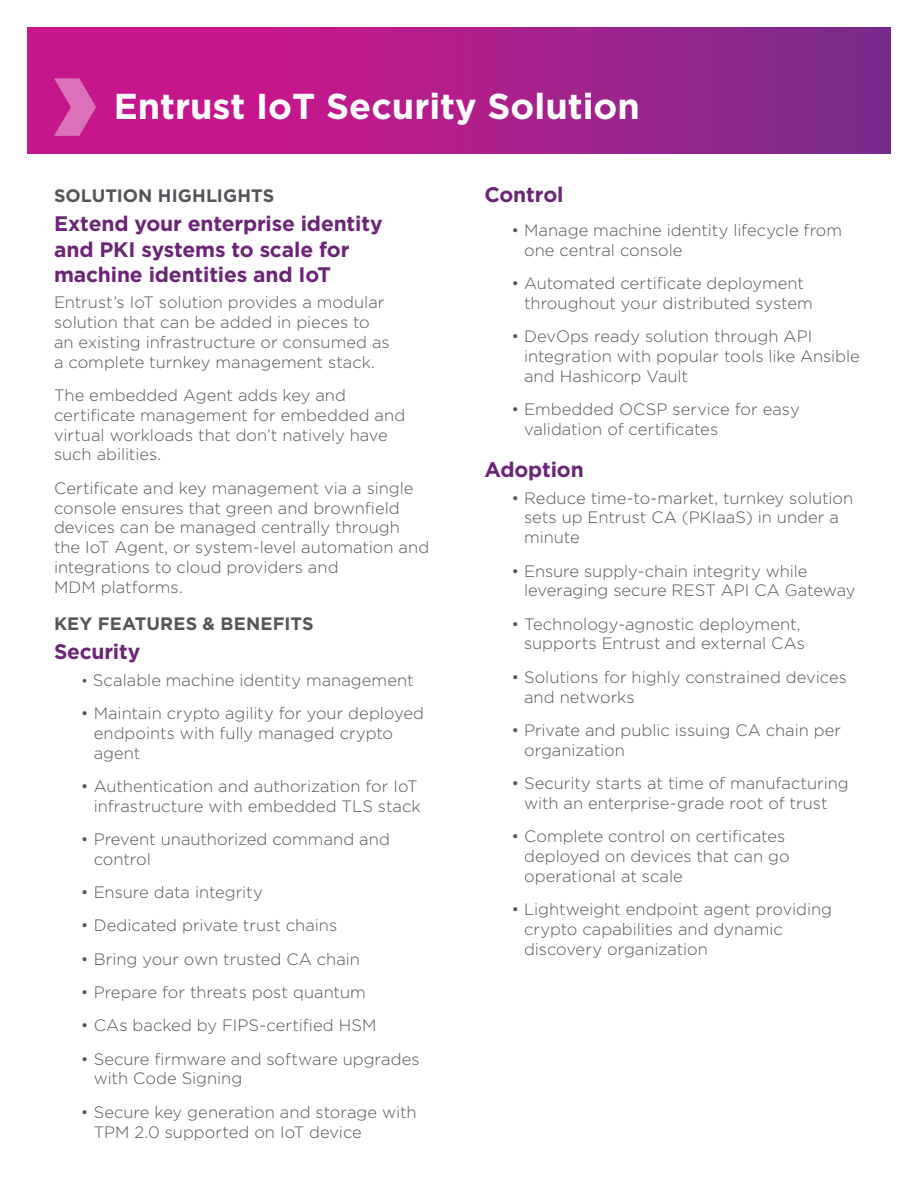
<style>
.page{position:relative;width:918px;height:1188px;background:#fff}
.page>*{position:absolute;margin:0;border:0;box-sizing:border-box;transform-origin:0 0}
._1_Title{font:700 36px "Gotham";color:#fff}
._1_Header{font:700 21px/25.2px "Gotham";letter-spacing:-.01em;color:#6c2476}
._4_Body_Text{font:700 21px "Gotham";letter-spacing:-.01em;color:#6c2476}
._1_Header-2{font:700 18px "Gotham";letter-spacing:.005em;color:#54555a}
._4_Body_Text-2{font:300 16.5px/19.8px "Gotham";color:#54555a}
.s1{font-size:15px}
</style>
<div class="page">
<svg style="left:27px;top:27px;width:864px;height:126px;background:#aa1e8b"></svg>
<svg style="left:54px;top:78px;width:42px;height:58px;background:#d24ca6"></svg>
<p class="_1_Title" style="left:114px;top:82px;width:528px">Entrust IoT Security Solution</p>
<p class="_1_Header-2" style="left:54px;top:184px;width:222px">SOLUTION HIGHLIGHTS</p>
<p class="_1_Header" style="left:54px;top:211px;width:330px">Extend your enterprise identity and PKI systems to scale for machine identities and IoT</p>
<p class="_4_Body_Text-2" style="left:54px;top:292px;width:337px">Entrust’s IoT solution provides a modular solution that can be added in pieces to an existing infrastructure or consumed as a complete turnkey management stack.</p>
<p class="_4_Body_Text-2" style="left:54px;top:385px;width:353px">The embedded Agent adds key and certificate management for embedded and virtual workloads that don’t natively have such abilities.</p>
<p class="_4_Body_Text-2" style="left:54px;top:478px;width:377px">Certificate and key management via a single console ensures that green and brownfield devices can be managed centrally through the IoT Agent, or system-level automation and integrations to cloud providers and<br>MDM platforms.</p>
<p class="_1_Header-2" style="left:54px;top:612px;width:261px">KEY FEATURES &amp; BENEFITS</p>
<p class="_1_Header" style="left:54px;top:639px;width:88px">Security</p>
<p class="_4_Body_Text-2" style="left:81px;top:670px;width:334px"><span class="s1">•</span> Scalable machine identity management</p>
<p class="_4_Body_Text-2" style="left:94px;top:703px;width:332px;text-indent:-13px">• Maintain crypto agility for your deployed endpoints with fully managed crypto agent</p>
<p class="_4_Body_Text-2" style="left:81px;top:776px;width:341px;text-align:right">• Authentication and authorization for IoT infrastructure with embedded TLS stack</p>
<p class="_4_Body_Text-2" style="left:94px;top:829px;width:298px;text-indent:-13px">• Prevent unauthorized command and control</p>
<p class="_4_Body_Text-2" style="left:81px;top:882px;width:183px">• Ensure data integrity</p>
<p class="_4_Body_Text-2" style="left:81px;top:915px;width:258px">• Dedicated private trust chains</p>
<p class="_4_Body_Text-2" style="left:81px;top:949px;width:281px">• Bring your own trusted CA chain</p>
<p class="_4_Body_Text-2" style="left:81px;top:982px;width:286px">• Prepare for threats post quantum</p>
<p class="_4_Body_Text-2" style="left:81px;top:1015px;width:297px">• CAs backed by FIPS-certified HSM</p>
<p class="_4_Body_Text-2" style="left:94px;top:1049px;width:327px;text-indent:-13px">• Secure firmware and software upgrades with Code Signing</p>
<p class="_4_Body_Text-2" style="left:94px;top:1102px;width:324px;text-indent:-13px">• Secure key generation and storage with<br>TPM 2.0 supported on IoT device</p>
<p class="_4_Body_Text" style="left:484px;top:181px;width:81px">Control</p>
<p class="_4_Body_Text-2" style="left:524px;top:220px;width:320px;text-indent:-13px">• Manage machine identity lifecycle from one central console</p>
<p class="_4_Body_Text-2" style="left:524px;top:273px;width:290px;text-indent:-13px">• Automated certificate deployment throughout your distributed system</p>
<p class="_4_Body_Text-2" style="left:524px;top:326px;width:337px;text-indent:-13px">• DevOps ready solution through API integration with popular tools like Ansible and Hashicorp Vault</p>
<p class="_4_Body_Text-2" style="left:524px;top:399px;width:277px;text-indent:-13px">• Embedded OCSP service for easy validation of certificates</p>
<p class="_1_Header" style="left:484px;top:457px;width:101px">Adoption</p>
<p class="_4_Body_Text-2" style="left:524px;top:488px;width:331px;text-indent:-13px">• Reduce time-to-market, turnkey solution sets up Entrust CA (PKIaaS) in under a minute</p>
<p class="_4_Body_Text-2" style="left:524px;top:560px;width:333px;text-indent:-13px">• Ensure supply-chain integrity while leveraging secure REST API CA Gateway</p>
<p class="_4_Body_Text-2" style="left:511px;top:614px;width:295px;text-align:right">• Technology-agnostic deployment, supports Entrust and external CAs</p>
<p class="_4_Body_Text-2" style="left:524px;top:667px;width:324px;text-indent:-13px">• Solutions for highly constrained devices and networks</p>
<p class="_4_Body_Text-2" style="left:524px;top:720px;width:319px;text-indent:-13px">• Private and public issuing CA chain per organization</p>
<p class="_4_Body_Text-2" style="left:511px;top:773px;width:339px;text-align:center">• Security starts at time of manufacturing with an enterprise-grade root of trust</p>
<p class="_4_Body_Text-2" style="left:524px;top:826px;width:267px;text-indent:-13px">• Complete control on certificates deployed on devices that can go operational at scale</p>
<p class="_4_Body_Text-2" style="left:524px;top:899px;width:310px;text-indent:-13px">• Lightweight endpoint agent providing crypto capabilities and dynamic discovery organization</p>
</div>
